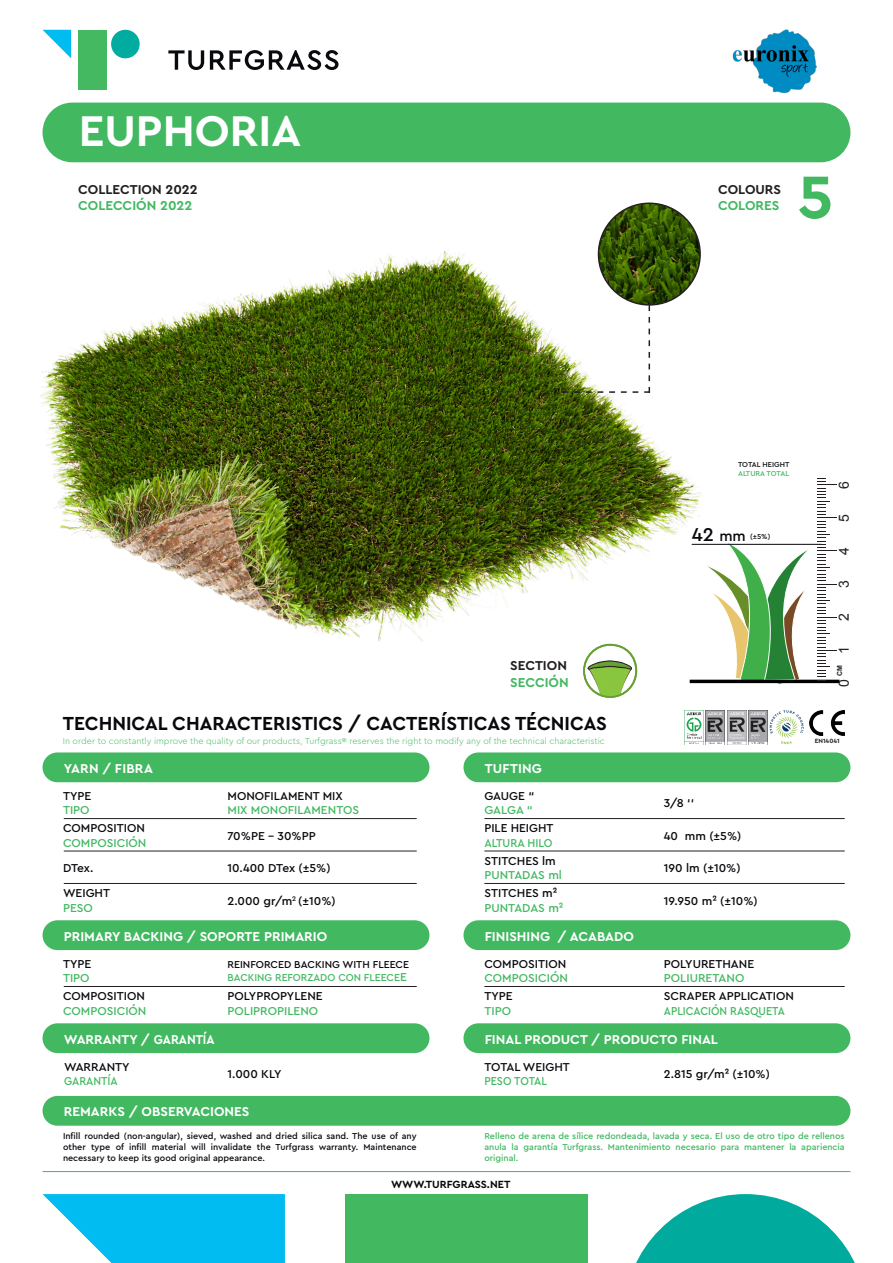
<style>
.page{position:relative;width:893px;height:1263px;background:#fff}
.page>*{position:absolute;margin:0;border:0;box-sizing:border-box;transform-origin:0 0}
.t1{font:700 63px "Cera Pro";color:#42b861}
.t2{font:700 45px "Cera Pro";color:#fff}
.t3{font:700 19.8px "Cera Pro";color:#08080d}
.t4{font:13.95px "Arial";color:#231f20}
.t5{font:700 13.5px "Cera Pro";color:#fff}
.t6{font:700 13.5px "Cera Pro";color:#231f20}
.t7{font:700 13.5px "Cera Pro";color:#42b861}
.t8{font:500 12px "Cera Pro";color:#08080d}
.t9{font:500 12px "Cera Pro";color:#42b861}
.t10{font:500 12px "Cera Pro";color:#42b861;scale:.9 1}
.t11{font:500 12px "Cera Pro";color:#42b861;scale:.91 1}
.t12{font:500 12px "Cera Pro";color:#42b861;scale:.93 1}
.t13{font:700 10.95px "Cera Pro";color:#08080d}
.t14{font:500 10.5px "Cera Pro";color:#08080d}
.t15{font:500 10.5px "Cera Pro";color:#42b861}
.t16{font:500 9px/10.8px "Cera Pro";color:#08080d;text-align:justify}
.t17{font:500 9px/10.8px "Cera Pro";color:#42b861;text-align:justify}
.t18{font:300 9px "Cera Pro";color:#42b861}
.t19{font:500 7.5px "Cera Pro";color:#08080d}
.t20{font:500 7.5px "Cera Pro";color:#42b861}
.t21{font:700 7.05px "Arial";color:#231f20}
.t22{font:700 6.45px "Cera Pro";color:#231f20}
.s1{font-size:19.5px}
.s2{font-size:15px}
.s3{font-size:12px}
</style>
<div class="page">
<hr style="left:64px;top:818px;width:353px;height:1px;background:#231f20">
<hr style="left:64px;top:851px;width:353px;height:1px;background:#231f20">
<hr style="left:64px;top:883px;width:353px;height:1px;background:#231f20">
<hr style="left:64px;top:986px;width:353px;height:1px;background:#231f20">
<hr style="left:484px;top:818px;width:361px;height:1px;background:#231f20">
<hr style="left:484px;top:851px;width:361px;height:1px;background:#231f20">
<hr style="left:484px;top:883px;width:361px;height:1px;background:#231f20">
<hr style="left:484px;top:986px;width:361px;height:1px;background:#231f20">
<img style="left:769px;top:710px;width:35px;height:34px">
<img style="left:748px;top:710px;width:19px;height:34px">
<img style="left:727px;top:710px;width:19px;height:34px">
<img style="left:706px;top:710px;width:19px;height:34px">
<img style="left:685px;top:710px;width:19px;height:34px">
<img style="left:809px;top:710px;width:36px;height:25px">
<div style="left:43px;top:103px;width:807px;height:59px;background:#42b861;border-radius:30px"></div>
<svg style="left:43px;top:30px;width:28px;height:28px"></svg>
<div style="left:78px;top:30px;width:29px;height:59px;background:#45b862"></div>
<div style="left:111px;top:30px;width:29px;height:28px;background:#00ab9f;border-radius:50%"></div>
<svg style="left:168px;top:50px;width:170px;height:20px"></svg>
<div style="left:43px;top:752px;width:386px;height:30px;background:#42b861;border-radius:15px"></div>
<div style="left:43px;top:920px;width:386px;height:30px;background:#42b861;border-radius:15px"></div>
<div style="left:43px;top:1023px;width:386px;height:30px;background:#42b861;border-radius:15px"></div>
<div style="left:463px;top:752px;width:387px;height:30px;background:#42b861;border-radius:15px"></div>
<div style="left:463px;top:920px;width:387px;height:30px;background:#42b861;border-radius:15px"></div>
<div style="left:463px;top:1023px;width:387px;height:30px;background:#42b861;border-radius:15px"></div>
<div style="left:43px;top:1096px;width:807px;height:30px;background:#42b861;border-radius:15px"></div>
<img style="left:732px;top:29px;width:85px;height:64px">
<svg style="left:43px;top:1194px;width:242px;height:69px;background:#24c5f3"></svg>
<div style="left:345px;top:1194px;width:243px;height:69px;background:#42b861"></div>
<svg style="left:636px;top:1194px;width:219px;height:69px"></svg>
<hr style="left:43px;top:1171px;width:807px;height:1px;background:#42b861">
<hr style="left:690px;top:680px;width:149px;height:3px;background:#000">
<svg style="left:699px;top:478px;width:137px;height:207px"></svg>
<img style="left:40px;top:158px;width:709px;height:510px">
<div style="left:584px;top:645px;width:52px;height:52px;background:#fff;border-radius:50%"></div>
<svg style="left:587px;top:660px;width:46px;height:38px"></svg>
<div style="left:583px;top:644px;width:54px;height:54px;border:2px solid #67a134;border-radius:50%"></div>
<svg style="left:562px;top:305px;width:88px;height:88px"></svg>
<img style="left:598px;top:203px;width:102px;height:102px;border-radius:51px">
<div style="left:598px;top:203px;width:103px;height:103px;border:2px solid #231f20;border-radius:50%"></div>
<p class="t2" style="left:79px;top:101px;width:224px">EUPHORIA</p>
<p class="t6" style="left:78px;top:180px;width:121px">COLLECTION 2022</p>
<p class="t7" style="left:78px;top:196px;width:116px">COLECCIÓN 2022</p>
<p class="t6" style="left:718px;top:180px;width:65px">COLOURS</p>
<p class="t7" style="left:718px;top:196px;width:63px">COLORES</p>
<p class="t1" style="left:798px;top:155px;width:37px">5</p>
<p class="t6" style="left:510px;top:657px;width:58px">SECTION</p>
<p class="t7" style="left:510px;top:673px;width:60px">SECCIÓN</p>
<h3 class="t3" style="left:63px;top:710px;width:546px">TECHNICAL CHARACTERISTICS / CACTERÍSTICAS TÉCNICAS</h3>
<p class="t18" style="left:63px;top:735px;width:543px">In order to constantly improve the quality of our products, Turfgrass® reserves the right to modify any of the technical characteristic</p>
<p class="t5" style="left:64px;top:759px;width:91px">YARN / FIBRA</p>
<p class="t8" style="left:63px;top:788px;width:30px">TYPE</p>
<p class="t9" style="left:63px;top:802px;width:28px">TIPO</p>
<p class="t8" style="left:63px;top:820px;width:83px">COMPOSITION</p>
<p class="t9" style="left:63px;top:835px;width:85px">COMPOSICIÓN</p>
<p class="t8" style="left:63px;top:860px;width:32px">DTex.</p>
<p class="t8" style="left:228px;top:788px;width:117px">MONOFILAMENT MIX</p>
<p class="t9" style="left:228px;top:802px;width:133px">MIX MONOFILAMENTOS</p>
<p class="t8" style="left:228px;top:828px;width:90px">70%PE - 30%PP</p>
<p class="t8" style="left:228px;top:860px;width:105px">10.400 DTex (±5%)</p>
<p class="t5" style="left:485px;top:759px;width:59px">TUFTING</p>
<p class="t8" style="left:484px;top:788px;width:51px">GAUGE “</p>
<p class="t9" style="left:484px;top:802px;width:50px">GALGA “</p>
<p class="t8" style="left:484px;top:820px;width:71px">PILE HEIGHT</p>
<p class="t12" style="left:484px;top:835px;width:75px">ALTURA HILO</p>
<p class="t8" style="left:484px;top:853px;width:73px">STITCHES lm</p>
<p class="t9" style="left:484px;top:867px;width:79px">PUNTADAS ml</p>
<p class="t19" style="left:738px;top:460px;width:53px">TOTAL HEIGHT</p>
<p class="t20" style="left:738px;top:469px;width:53px">ALTURA TOTAL</p>
<p class="t19" style="left:692px;top:532px;width:80px"><span class="s1">42</span> <span class="s2">mm</span> (±5%)</p>
<p class="t8" style="left:664px;top:795px;width:32px">3/8 ‘‘</p>
<p class="t8" style="left:664px;top:828px;width:79px">40 mm (±5%)</p>
<p class="t8" style="left:664px;top:860px;width:78px">190 lm (±10%)</p>
<p class="t4" style="left:835px;top:489px;width:9px;rotate:-90deg">6</p>
<p class="t4" style="left:835px;top:522px;width:9px;rotate:-90deg">5</p>
<p class="t4" style="left:835px;top:555px;width:9px;rotate:-90deg">4</p>
<p class="t4" style="left:835px;top:588px;width:9px;rotate:-90deg">3</p>
<p class="t4" style="left:835px;top:621px;width:9px;rotate:-90deg">2</p>
<p class="t4" style="left:835px;top:654px;width:9px;rotate:-90deg">1</p>
<p class="t21" style="left:835px;top:676px;width:12px;rotate:-90deg">CM</p>
<p class="t4" style="left:835px;top:687px;width:9px;rotate:-90deg">0</p>
<p class="t22" style="left:815px;top:736px;width:26px">EN14041</p>
<p class="t8" style="left:63px;top:885px;width:49px">WEIGHT</p>
<p class="t9" style="left:63px;top:900px;width:31px">PESO</p>
<p class="t5" style="left:64px;top:927px;width:265px">PRIMARY BACKING / SOPORTE PRIMARIO</p>
<p class="t8" style="left:63px;top:956px;width:30px">TYPE</p>
<p class="t9" style="left:63px;top:970px;width:28px">TIPO</p>
<p class="t8" style="left:63px;top:988px;width:83px">COMPOSITION</p>
<p class="t9" style="left:63px;top:1003px;width:85px">COMPOSICIÓN</p>
<p class="t5" style="left:64px;top:1030px;width:152px">WARRANTY / GARANTÍA</p>
<p class="t8" style="left:64px;top:1059px;width:67px">WARRANTY</p>
<p class="t11" style="left:64px;top:1073px;width:61px">GARANTÍA</p>
<p class="t8" style="left:228px;top:892px;width:110px">2.000 gr/m<sup>2</sup> (±10%)</p>
<p class="t14" style="left:228px;top:958px;width:183px">REINFORCED BACKING WITH FLEECE</p>
<p class="t15" style="left:228px;top:970px;width:181px">BACKING REFORZADO CON FLEECE<span class="s3">E</span></p>
<p class="t8" style="left:228px;top:988px;width:97px">POLYPROPYLENE</p>
<p class="t9" style="left:228px;top:1003px;width:92px">POLIPROPILENO</p>
<p class="t8" style="left:228px;top:1066px;width:56px">1.000 KLY</p>
<p class="t8" style="left:484px;top:885px;width:74px">STITCHES m²</p>
<p class="t9" style="left:484px;top:900px;width:81px">PUNTADAS m²</p>
<p class="t5" style="left:485px;top:927px;width:151px">FINISHING / ACABADO</p>
<p class="t8" style="left:484px;top:956px;width:83px">COMPOSITION</p>
<p class="t9" style="left:484px;top:970px;width:85px">COMPOSICIÓN</p>
<p class="t8" style="left:484px;top:988px;width:30px">TYPE</p>
<p class="t9" style="left:484px;top:1003px;width:28px">TIPO</p>
<p class="t8" style="left:664px;top:892px;width:96px">19.950 m² (±10%)</p>
<p class="t8" style="left:664px;top:956px;width:92px">POLYURETHANE</p>
<p class="t9" style="left:664px;top:970px;width:82px">POLIURETANO</p>
<p class="t8" style="left:664px;top:988px;width:132px">SCRAPER APPLICATION</p>
<p class="t10" style="left:664px;top:1003px;width:136px">APLICACIÓN RASQUETA</p>
<p class="t5" style="left:485px;top:1030px;width:235px">FINAL PRODUCT / PRODUCTO FINAL</p>
<p class="t8" style="left:484px;top:1059px;width:87px">TOTAL WEIGHT</p>
<p class="t11" style="left:484px;top:1073px;width:70px">PESO TOTAL</p>
<p class="t8" style="left:664px;top:1066px;width:108px">2.815 gr/m² (±10%)</p>
<p class="t5" style="left:64px;top:1103px;width:187px">REMARKS / OBSERVACIONES</p>
<p class="t16" style="left:63px;top:1130px;width:355px">Infill rounded (non-angular), sieved, washed and dried silica sand. The use of any other type of infill material will invalidate the Turfgrass warranty. Maintenance necessary to keep its good original appearance.</p>
<p class="t17" style="left:484px;top:1130px;width:362px">Relleno de arena de sílice redondeada, lavada y seca. El uso de otro tipo de rellenos anula la garantía Turfgrass. Mantenimiento necesario para mantener la apariencia original.</p>
<p class="t13" style="left:391px;top:1177px;width:121px">WWW.TURFGRASS.NET</p>
</div>
